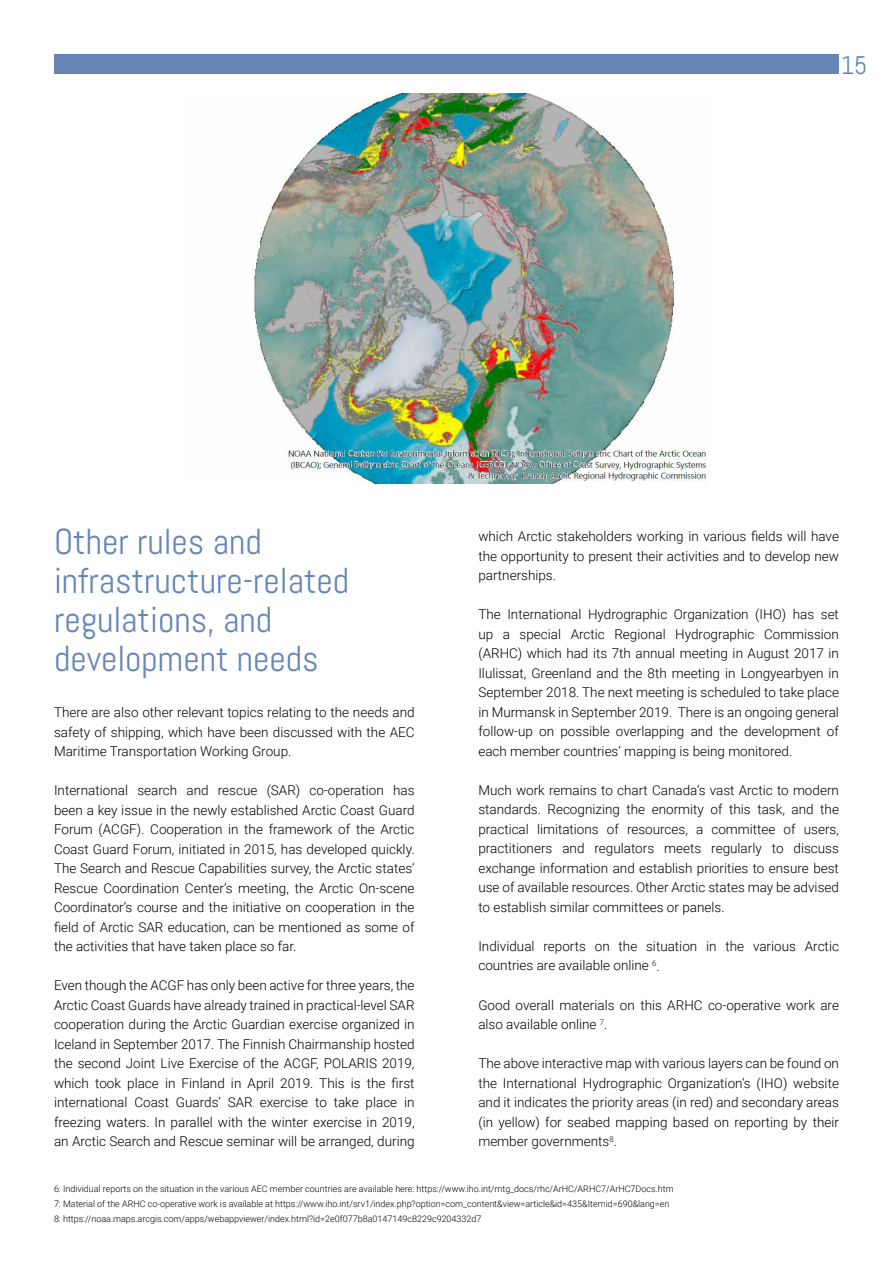
<style>
.page{position:relative;width:893px;height:1263px;background:#fff}
.page>*{position:absolute;margin:0;border:0;box-sizing:border-box;transform-origin:0 0}
.t1{font:36px/39px "Abel";color:#6786b8}
.t2{font:25.5px "Abel";color:#6786b8}
.t3{font:300 13.5px/19.5px "Roboto";color:#000;text-align:justify}
.t4{font:300 9px/15px "Roboto";color:#000}
</style>
<div class="page">
<div style="left:54px;top:54px;width:785px;height:20px;background:#6786b8"></div>
<img style="left:253px;top:93px;width:453px;height:390px">
<h2 class="t2" style="left:841px;top:49px;width:28px">15</h2>
<h1 class="t1" style="left:54px;top:522px;width:297px">Other rules and infrastructure-related regulations, and development needs</h1>
<p class="t3" style="left:54px;top:702px;width:362px">There are also other relevant topics relating to the needs and safety of shipping, which have been discussed with the AEC Maritime Transportation Working Group.</p>
<p class="t3" style="left:54px;top:780px;width:362px">International search and rescue (SAR) co-operation has been a key issue in the newly established Arctic Coast Guard Forum (ACGF). Cooperation in the framework of the Arctic Coast Guard Forum, initiated in 2015, has developed quickly.<br>The Search and Rescue Capabilities survey, the Arctic states’ Rescue Coordination Center’s meeting, the Arctic On-scene Coordinator’s course and the initiative on cooperation in the field of Arctic SAR education, can be mentioned as some of the activities that have taken place so far.</p>
<p class="t3" style="left:54px;top:975px;width:362px">Even though the ACGF has only been active for three years, the Arctic Coast Guards have already trained in practical-level SAR cooperation during the Arctic Guardian exercise organized in Iceland in September 2017. The Finnish Chairmanship hosted the second Joint Live Exercise of the ACGF, POLARIS 2019, which took place in Finland in April 2019. This is the first international Coast Guards’ SAR exercise to take place in freezing waters. In parallel with the winter exercise in 2019, an Arctic Search and Rescue seminar will be arranged, during</p>
<p class="t3" style="left:478px;top:526px;width:362px">which Arctic stakeholders working in various fields will have the opportunity to present their activities and to develop new partnerships.</p>
<p class="t3" style="left:478px;top:604px;width:362px">The International Hydrographic Organization (IHO) has set up a special Arctic Regional Hydrographic Commission (ARHC) which had its 7th annual meeting in August 2017 in Ilulissat, Greenland and the 8th meeting in Longyearbyen in September 2018. The next meeting is scheduled to take place in Murmansk in September 2019. There is an ongoing general follow-up on possible overlapping and the development of each member countries’ mapping is being monitored.</p>
<p class="t3" style="left:478px;top:780px;width:362px">Much work remains to chart Canada’s vast Arctic to modern standards. Recognizing the enormity of this task, and the practical limitations of resources, a committee of users, practitioners and regulators meets regularly to discuss exchange information and establish priorities to ensure best use of available resources. Other Arctic states may be advised to establish similar committees or panels.</p>
<p class="t3" style="left:478px;top:936px;width:362px">Individual reports on the situation in the various Arctic countries are available online <sup>6</sup>.</p>
<p class="t3" style="left:478px;top:994px;width:362px">Good overall materials on this ARHC co-operative work are also available online <sup>7</sup>.</p>
<p class="t3" style="left:478px;top:1053px;width:362px">The above interactive map with various layers can be found on the International Hydrographic Organization’s (IHO) website and it indicates the priority areas (in red) and secondary areas (in yellow) for seabed mapping based on reporting by their member governments<sup>8</sup>.</p>
<p class="t4" style="left:54px;top:1181px;width:621px">6: Individual reports on the situation in the various AEC member countries are available here: https://www.iho.int/mtg_docs/rhc/ArHC/ARHC7/ArHC7Docs.htm<br>7: Material of the ARHC co-operative work is available at https://www.iho.int/srv1/index.php?option=com_content&amp;view=article&amp;id=435&amp;Itemid=690&amp;lang=en<br>8: https://noaa.maps.arcgis.com/apps/webappviewer/index.html?id=2e0f077b8a0147149c8229c9204332d7</p>
</div>
